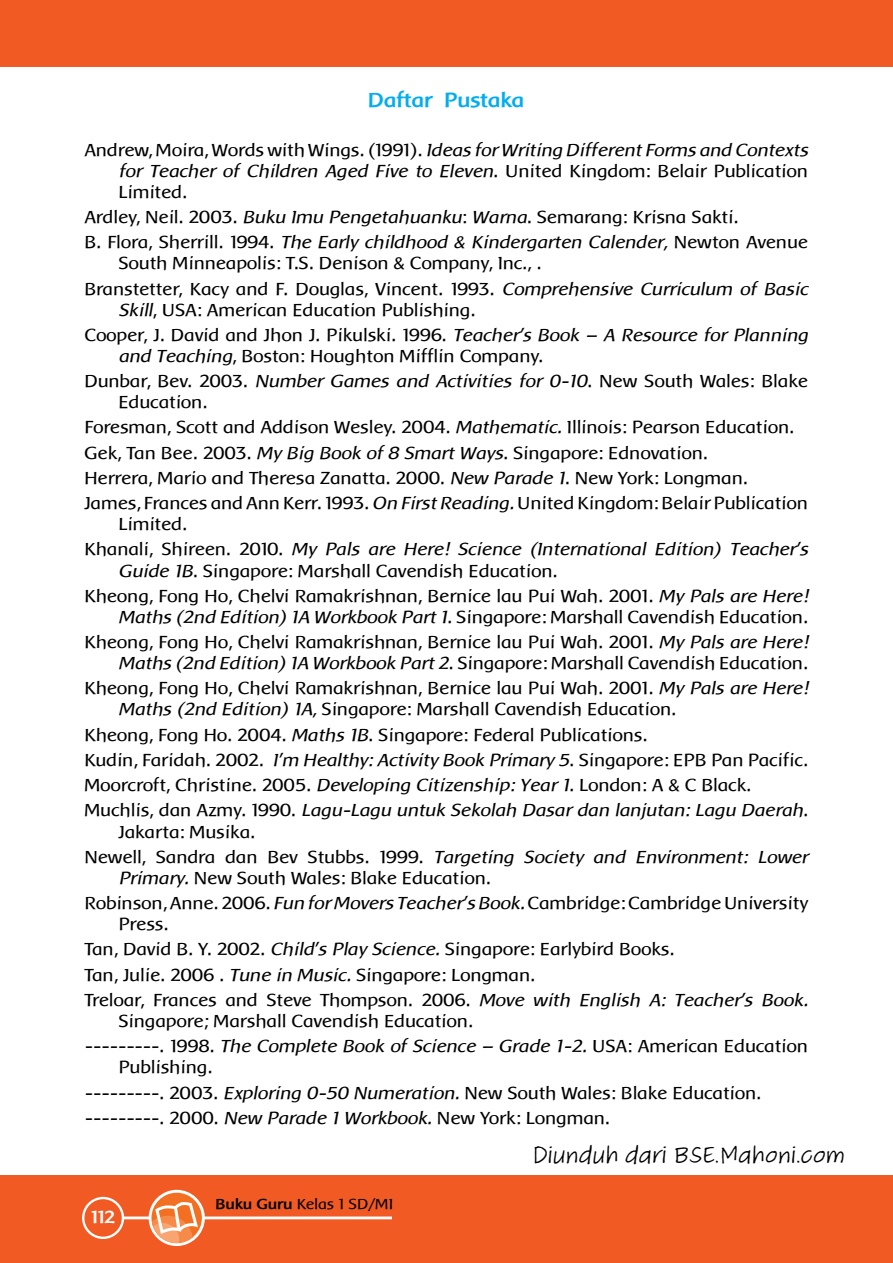
<style>
.page{position:relative;width:893px;height:1263px;background:#fff}
.page>*{position:absolute;margin:0;border:0;box-sizing:border-box;transform-origin:0 0}
.t1{font:25.65px "Adobe Hand C";color:#000}
.t2{font:700 21px "Baar Metanoia";color:#00aeef}
.t3{font:18px/21px "Baar Metanoia";color:#000}
.t4{font:italic 18px/21px "Baar Metanoia";color:#000;text-align:justify}
.t5{font:700 18px "Baar Metanoia";color:#fff}
.t6{font:15px "Baar Metanoia";color:#000}
.s1{font-style:normal}
.s2{font-style:italic}
.s3{font-weight:700}
</style>
<div class="page">
<div style="left:0;top:1174px;width:892px;height:88px;background:#f15a22"></div>
<div style="left:0;top:0;width:892px;height:67px;background:#f15a22"></div>
<svg style="left:82px;top:1189px;width:309px;height:56px"></svg>
<p class="t2" style="left:368px;top:89px;width:157px">Daftar Pustaka</p>
<p class="t4" style="left:119px;top:139px;width:690px;text-indent:-34px"><span class="s1">Andrew, Moira, Words with Wings. (1991).</span> Ideas for Writing Different Forms and Contexts for Teacher of Children Aged Five to Eleven<span class="s1">. United Kingdom: Belair Publication Limited.</span></p>
<p class="t3" style="left:85px;top:206px;width:655px">Ardley, Neil. 2003. <span class="s2">Buku Imu Pengetahuanku</span>: <span class="s2">Warna</span>. Semarang: Krisna Sakti.</p>
<p class="t3" style="left:119px;top:232px;width:690px;text-indent:-34px">B. Flora, Sherrill. 1994. <span class="s2">The Early childhood &amp; Kindergarten Calender,</span> Newton Avenue<br>South Minneapolis: T.S. Denison &amp; Company, Inc., .</p>
<p class="t3" style="left:119px;top:278px;width:690px;text-indent:-34px">Branstetter, Kacy and F. Douglas, Vincent. 1993. <span class="s2">Comprehensive Curriculum of Basic<br>Skill</span>, USA: American Education Publishing.</p>
<p class="t3" style="left:119px;top:324px;width:690px;text-indent:-34px">Cooper, J. David and Jhon J. Pikulski. 1996. <span class="s2">Teacher’s Book – A Resource for Planning and Teaching</span>, Boston: Houghton Mifflin Company.</p>
<p class="t3" style="left:119px;top:370px;width:690px;text-indent:-34px">Dunbar, Bev. 2003. <span class="s2">Number Games and Activities for 0-10</span>. New South Wales: Blake<br>Education.</p>
<p class="t3" style="left:85px;top:417px;width:710px">Foresman, Scott and Addison Wesley. 2004. <span class="s2">Mathematic.</span> Illinois: Pearson Education.</p>
<p class="t3" style="left:85px;top:442px;width:624px">Gek, Tan Bee. 2003. <span class="s2">My Big Book of 8 Smart Ways</span>. Singapore: Ednovation.</p>
<p class="t3" style="left:85px;top:467px;width:664px">Herrera, Mario and Theresa Zanatta. 2000. <span class="s2">New Parade 1</span>. New York: Longman.</p>
<p class="t3" style="left:119px;top:492px;width:690px;text-indent:-34px">James, Frances and Ann Kerr. 1993. <span class="s2">On First Reading.</span> United Kingdom: Belair Publication<br>Limited.</p>
<p class="t3" style="left:119px;top:539px;width:690px;text-indent:-34px">Khanali, Shireen. 2010. <span class="s2">My Pals are Here! Science (International Edition) Teacher’s<br>Guide 1B</span>. Singapore: Marshall Cavendish Education.</p>
<p class="t3" style="left:85px;top:585px;width:724px;text-align:right">Kheong, Fong Ho, Chelvi Ramakrishnan, Bernice lau Pui Wah. 2001. <span class="s2">My Pals are Here!<br>Maths (2nd Edition) 1A Workbook Part 1</span>. Singapore: Marshall Cavendish Education.</p>
<p class="t3" style="left:85px;top:631px;width:724px;text-align:right">Kheong, Fong Ho, Chelvi Ramakrishnan, Bernice lau Pui Wah. 2001. <span class="s2">My Pals are Here!<br>Maths (2nd Edition) 1A Workbook Part 2</span>. Singapore: Marshall Cavendish Education.</p>
<p class="t3" style="left:119px;top:677px;width:690px;text-indent:-34px">Kheong, Fong Ho, Chelvi Ramakrishnan, Bernice lau Pui Wah. 2001. <span class="s2">My Pals are Here!<br>Maths (2nd Edition) 1A,</span> Singapore: Marshall Cavendish Education.</p>
<p class="t3" style="left:85px;top:724px;width:564px">Kheong, Fong Ho. 2004. <span class="s2">Maths 1B</span>. Singapore: Federal Publications.</p>
<p class="t3" style="left:85px;top:749px;width:724px">Kudin, Faridah. 2002. <span class="s2">I'm Healthy: Activity Book Primary 5</span>. Singapore: EPB Pan Pacific.</p>
<p class="t3" style="left:85px;top:774px;width:668px">Moorcroft, Christine. 2005. <span class="s2">Developing Citizenship: Year 1</span>. London: A &amp; C Black.</p>
<p class="t4" style="left:119px;top:799px;width:690px;text-indent:-34px"><span class="s1">Muchlis, dan Azmy. 1990.</span> Lagu-Lagu untuk Sekolah Dasar dan lanjutan: Lagu Daerah<span class="s1">.<br>Jakarta: Musika.</span></p>
<p class="t3" style="left:119px;top:846px;width:690px;text-indent:-34px">Newell, Sandra dan Bev Stubbs. 1999. <span class="s2">Targeting Society and Environment: Lower<br>Primary.</span> New South Wales: Blake Education.</p>
<p class="t3" style="left:119px;top:892px;width:690px;text-indent:-34px">Robinson, Anne. 2006. <span class="s2">Fun for Movers Teacher's Book.</span> Cambridge: Cambridge University<br>Press.</p>
<p class="t3" style="left:85px;top:938px;width:591px">Tan, David B. Y. 2002. <span class="s2">Child's Play Science.</span> Singapore: Earlybird Books.</p>
<p class="t3" style="left:85px;top:964px;width:452px">Tan, Julie. 2006 . <span class="s2">Tune in Music.</span> Singapore: Longman.</p>
<p class="t3" style="left:119px;top:989px;width:690px;text-indent:-34px">Treloar, Frances and Steve Thompson. 2006. <span class="s2">Move with English A: Teacher's Book.<br></span>Singapore; Marshall Cavendish Education.</p>
<p class="t3" style="left:119px;top:1035px;width:690px;text-indent:-34px">---------. 1998. <span class="s2">The Complete Book of Science – Grade 1-2.</span> USA: American Education<br>Publishing.</p>
<p class="t3" style="left:85px;top:1081px;width:678px">---------. 2003. <span class="s2">Exploring 0-50 Numeration.</span> New South Wales: Blake Education.</p>
<p class="t3" style="left:85px;top:1107px;width:526px">---------. 2000. <span class="s2">New Parade 1 Workbook.</span> New York: Longman.</p>
<h1 class="t1" style="left:531px;top:1136px;width:314px">Diunduh dari BSE.Mahoni.com</h1>
<p class="t5" style="left:91px;top:1206px;width:26px">112</p>
<p class="t6" style="left:216px;top:1195px;width:179px"><span class="s3">Buku Guru</span> Kelas 1 SD/MI</p>
</div>
